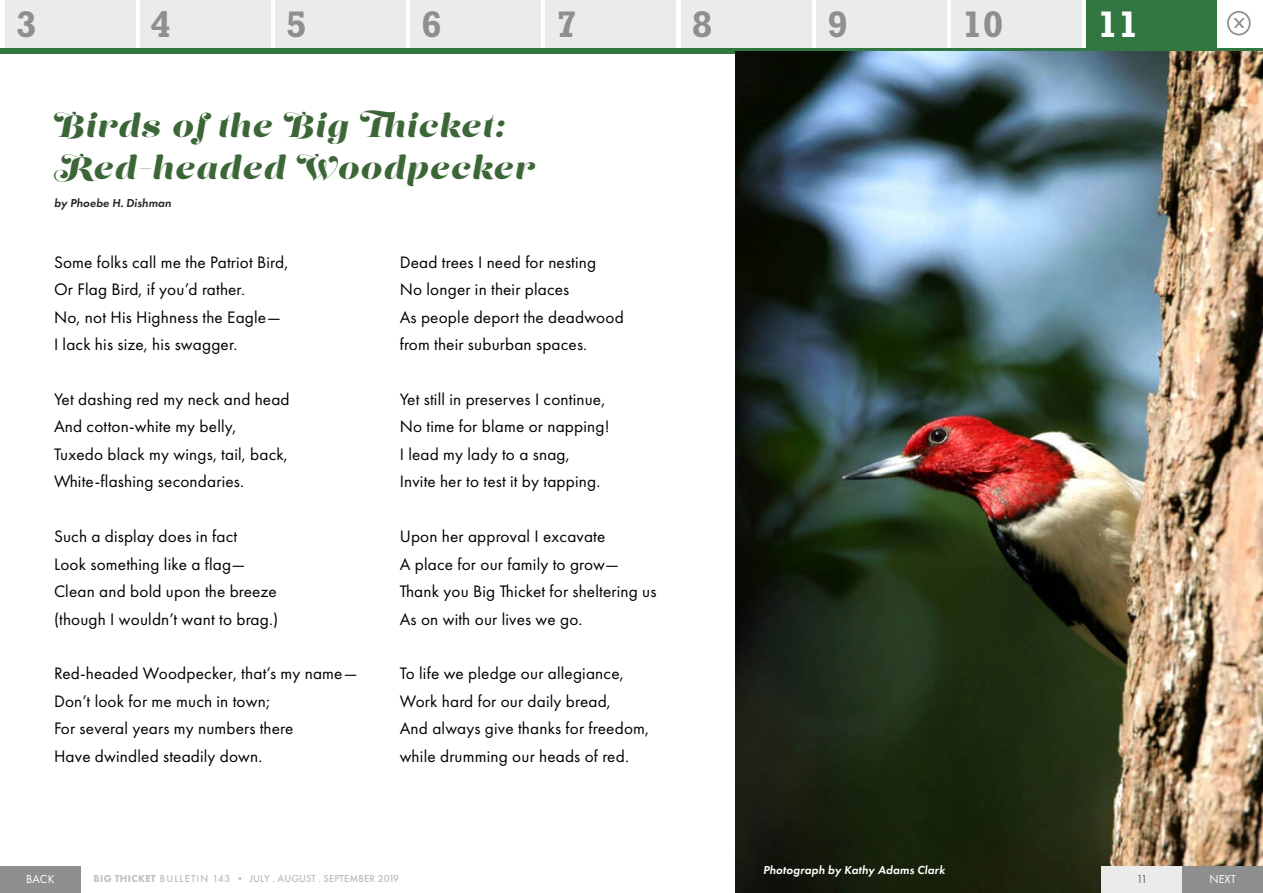
<style>
.page{position:relative;width:1263px;height:893px;background:#fff}
.page>*{position:absolute;margin:0;border:0;box-sizing:border-box;transform-origin:0 0}
.t1{font:700 37.5px "Rockwell Std";color:#8f8f8f}
.t2{font:700 37.5px "Rockwell Std";color:#fff}
.t3{font:31.2px/42px "Lust Script";letter-spacing:.06em;color:#3c6637;scale:1.11 1}
.t4{font:17.25px/27.5px "Futura PT";letter-spacing:.01em;color:#000}
.t5{font:italic 600 12px "Futura PT";letter-spacing:.01em;color:#fff}
.t6{font:italic 600 12px "Futura PT";color:#292929}
.t7{font:12px "Futura PT";letter-spacing:.01em;color:#fff}
.t8{font:12px "Futura PT";color:#636363}
.t9{font:500 10.5px "Futura PT";letter-spacing:.01em;color:#bebebe}
.s1{font-weight:800}
</style>
<div class="page">
<div style="left:1227px;top:11px;width:23px;height:24px;border:2px solid #8f8f8f;border-radius:50%"></div>
<svg style="left:1233px;top:18px;width:12px;height:10px"></svg>
<div style="left:5px;top:0;width:130px;height:52px;background:#ebebeb"></div>
<div style="left:140px;top:0;width:130px;height:52px;background:#ebebeb"></div>
<div style="left:275px;top:0;width:131px;height:52px;background:#ebebeb"></div>
<div style="left:411px;top:0;width:130px;height:52px;background:#ebebeb"></div>
<div style="left:546px;top:0;width:130px;height:52px;background:#ebebeb"></div>
<div style="left:681px;top:0;width:130px;height:52px;background:#ebebeb"></div>
<div style="left:816px;top:0;width:130px;height:52px;background:#ebebeb"></div>
<div style="left:951px;top:0;width:131px;height:52px;background:#ebebeb"></div>
<div style="left:1087px;top:0;width:130px;height:52px;background:#327741"></div>
<div style="left:0;top:48px;width:1263px;height:5px;background:#327741"></div>
<img style="left:735px;top:52px;width:528px;height:841px">
<div style="left:1102px;top:866px;width:161px;height:27px;background:#ebebeb"></div>
<div style="left:0;top:866px;width:81px;height:27px;background:#8f8f8f"></div>
<div style="left:1182px;top:866px;width:81px;height:27px;background:#8f8f8f"></div>
<h1 class="t1" style="left:16px;top:2px;width:22px">3</h1>
<h1 class="t1" style="left:151px;top:2px;width:22px">4</h1>
<h1 class="t1" style="left:286px;top:2px;width:22px">5</h1>
<h1 class="t1" style="left:421px;top:2px;width:22px">6</h1>
<h1 class="t1" style="left:557px;top:2px;width:22px">7</h1>
<h1 class="t1" style="left:692px;top:2px;width:22px">8</h1>
<h1 class="t1" style="left:827px;top:2px;width:22px">9</h1>
<h1 class="t1" style="left:962px;top:2px;width:43px">10</h1>
<h1 class="t2" style="left:1097px;top:2px;width:43px">11</h1>
<h2 class="t3" style="left:54px;top:108px;width:433px">Birds of the Big Thicket:<br>Red-headed Woodpecker</h2>
<p class="t6" style="left:54px;top:195px;width:119px">by Phoebe H. Dishman</p>
<p class="t4" style="left:54px;top:248px;width:236px">Some folks call me the Patriot Bird,<br>Or Flag Bird, if you’d rather.<br>No, not His Highness the Eagle—<br>I lack his size, his swagger.</p>
<p class="t4" style="left:54px;top:385px;width:237px">Yet dashing red my neck and head<br>And cotton-white my belly,<br>Tuxedo black my wings, tail, back,<br>White-flashing secondaries.</p>
<p class="t4" style="left:54px;top:523px;width:226px">Such a display does in fact<br>Look something like a flag—<br>Clean and bold upon the breeze (though I wouldn’t want to brag.)</p>
<p class="t4" style="left:54px;top:660px;width:305px">Red-headed Woodpecker, that’s my name— Don’t look for me much in town;<br>For several years my numbers there<br>Have dwindled steadily down.</p>
<p class="t4" style="left:400px;top:248px;width:226px">Dead trees I need for nesting<br>No longer in their places<br>As people deport the deadwood from their suburban spaces.</p>
<p class="t4" style="left:400px;top:385px;width:211px">Yet still in preserves I continue,<br>No time for blame or napping!<br>I lead my lady to a snag,<br>Invite her to test it by tapping.</p>
<p class="t4" style="left:400px;top:523px;width:258px">Upon her approval I excavate<br>A place for our family to grow—<br>Thank you Big Thicket for sheltering us<br>As on with our lives we go.</p>
<p class="t4" style="left:400px;top:660px;width:251px">To life we pledge our allegiance,<br>Work hard for our daily bread,<br>And always give thanks for freedom, while drumming our heads of red.</p>
<p class="t5" style="left:763px;top:862px;width:184px">Photograph by Kathy Adams Clark</p>
<p class="t9" style="left:94px;top:872px;width:307px"><span class="s1">BIG THICKET</span> BULLETIN 143 • JULY . AUGUST . SEPTEMBER 2019</p>
<p class="t7" style="left:26px;top:872px;width:30px">BACK</p>
<p class="t8" style="left:1136px;top:872px;width:12px">11</p>
<p class="t7" style="left:1209px;top:872px;width:28px">NEXT</p>
</div>
